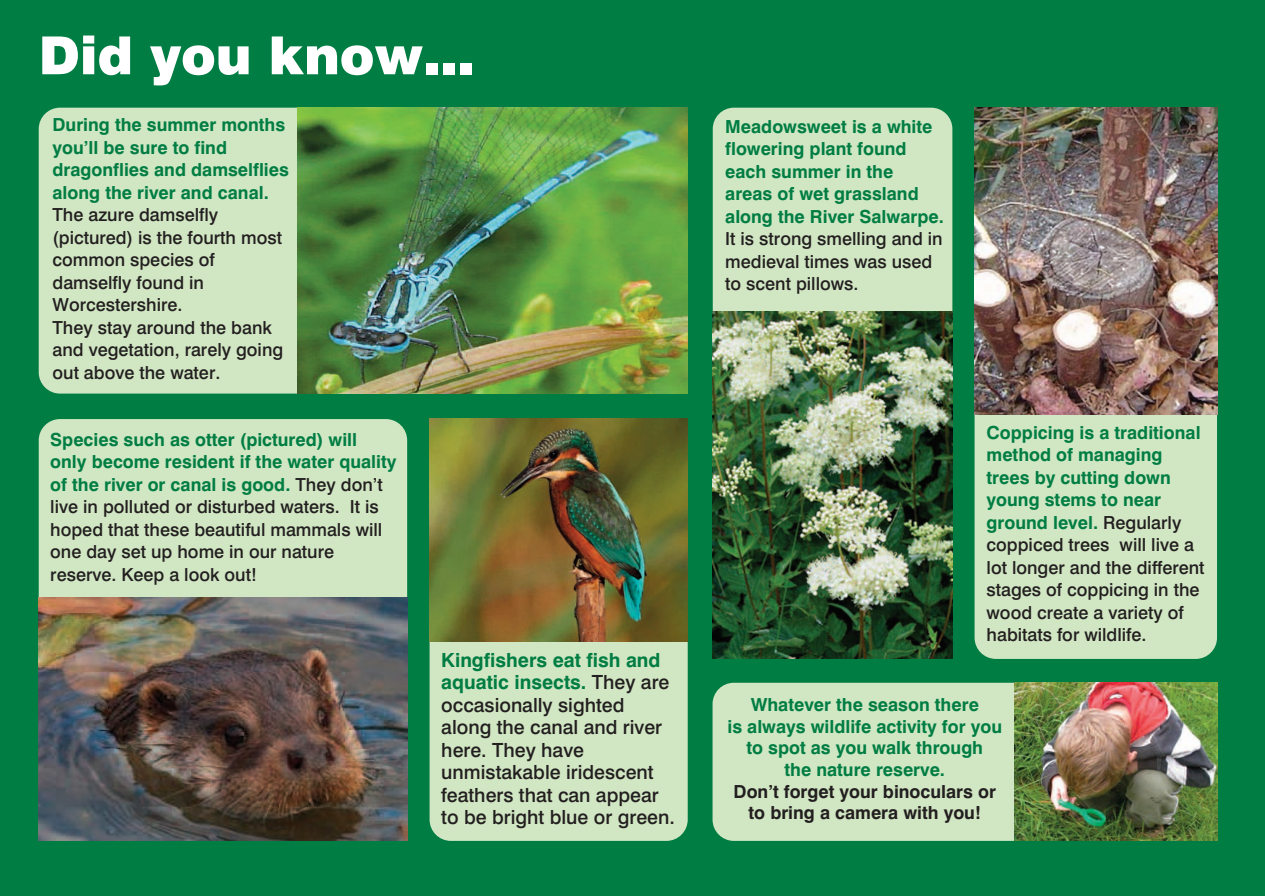
<style>
.page{position:relative;width:1265px;height:896px;background:#fff}
.page>*{position:absolute;margin:0;border:0;box-sizing:border-box;transform-origin:0 0}
.t1{font:900 52.5px "Swiss 721";color:#fff}
.t2{font:500 19.5px/22.5px "Swiss 721";color:#231f20}
.t3{font:500 18px/22.5px "Swiss 721";color:#231f20}
.t4{font:700 18px/22.5px "Swiss 721";color:#007d43}
.t5{font:700 18px/21.6px "Swiss 721";color:#231f20;text-align:center}
.s1{font-weight:700;color:#007d43}
</style>
<div class="page">
<div style="left:0;top:0;width:1264px;height:895px;background:#007d43"></div>
<div style="left:39px;top:108px;width:572px;height:285px;background:#d1e7c3;border-radius:21px"></div>
<div style="left:39px;top:419px;width:368px;height:421px;background:#d1e7c3;border-radius:21px"></div>
<div style="left:429px;top:418px;width:258px;height:422px;background:#d1e7c3;border-radius:21px"></div>
<div style="left:712px;top:108px;width:240px;height:550px;background:#d1e7c3;border-radius:21px"></div>
<div style="left:712px;top:682px;width:505px;height:158px;background:#d1e7c3;border-radius:21px"></div>
<div style="left:974px;top:108px;width:242px;height:551px;background:#d1e7c3;border-radius:21px"></div>
<img style="left:297px;top:108px;width:390px;height:285px">
<img style="left:39px;top:597px;width:368px;height:243px">
<img style="left:429px;top:418px;width:258px;height:223px">
<img style="left:1014px;top:682px;width:202px;height:158px">
<img style="left:712px;top:312px;width:240px;height:346px">
<img style="left:974px;top:108px;width:242px;height:306px">
<h1 class="t1" style="left:39px;top:24px;width:438px">Did you know...</h1>
<p class="t4" style="left:53px;top:113px;width:238px">During the summer months you’ll be sure to find dragonflies and damselflies along the river and canal.</p>
<p class="t3" style="left:53px;top:203px;width:232px">The azure damselfly (pictured) is the fourth most common species of damselfly found in<br>Worcestershire.<br>They stay around the bank and vegetation, rarely going out above the water.</p>
<p class="t3" style="left:50px;top:428px;width:348px"><span class="s1">Species such as otter (pictured) will only become resident if the water quality of the river or canal is good.</span> They don’t live in polluted or disturbed waters. It is hoped that these beautiful mammals will one day set up home in our nature reserve. Keep a look out!</p>
<p class="t2" style="left:441px;top:648px;width:235px"><span class="s1">Kingfishers eat fish and aquatic insects.</span> They are occasionally sighted along the canal and river here. They have unmistakable iridescent feathers that can appear to be bright blue or green.</p>
<p class="t4" style="left:725px;top:115px;width:220px">Meadowsweet is a white flowering plant found each summer in the areas of wet grassland along the River Salwarpe.</p>
<p class="t3" style="left:725px;top:227px;width:219px">It is strong smelling and in medieval times was used to scent pillows.</p>
<p class="t3" style="left:986px;top:421px;width:219px"><span class="s1">Coppicing is a traditional method of managing trees by cutting down young stems to near ground level.</span> Regularly coppiced trees will live a lot longer and the different stages of coppicing in the wood create a variety of habitats for wildlife.</p>
<p class="t4" style="left:727px;top:693px;width:276px;line-height:21.6px;text-align:center">Whatever the season there<br>is always wildlife activity for you to spot as you walk through<br>the nature reserve.</p>
<p class="t5" style="left:733px;top:780px;width:264px">Don’t forget your binoculars or to bring a camera with you!</p>
</div>
